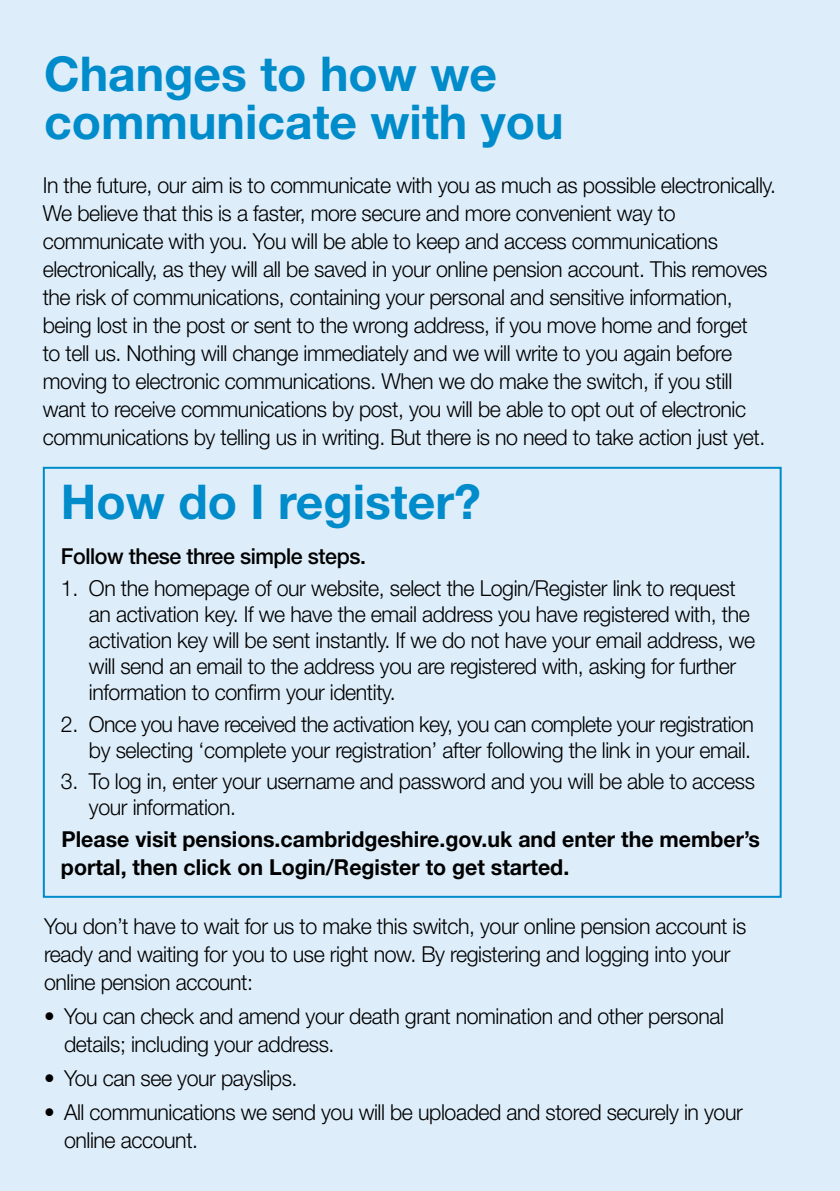
<style>
.page{position:relative;width:840px;height:1191px;background:#fff}
.page>*{position:absolute;margin:0;border:0;box-sizing:border-box;transform-origin:0 0}
.t1{font:700 48px/48px "Helvetica Neue LT";color:#008bcb}
.t2{font:300 22px/28px "Helvetica Neue LT";letter-spacing:-.02em;color:#000}
.t3{font:700 22px/28px "Helvetica Neue LT";color:#000}
.t4{font:500 22px "Helvetica Neue LT";letter-spacing:-.02em;color:#000}
</style>
<div class="page">
<div style="left:0;top:0;width:839px;height:1191px;background:#ddedf9"></div>
<div style="left:43px;top:467px;width:738px;height:430px;border:2px solid #008bcb"></div>
<h1 class="t1" style="left:44px;top:49px;width:520px">Changes to how we communicate with you</h1>
<p class="t2" style="left:43px;top:171px;width:734px">In the future, our aim is to communicate with you as much as possible electronically.<br>We believe that this is a faster, more secure and more convenient way to communicate with you. You will be able to keep and access communications electronically, as they will all be saved in your online pension account. This removes the risk of communications, containing your personal and sensitive information, being lost in the post or sent to the wrong address, if you move home and forget<br>to tell us. Nothing will change immediately and we will write to you again before moving to electronic communications. When we do make the switch, if you still want to receive communications by post, you will be able to opt out of electronic communications by telling us in writing. But there is no need to take action just yet.</p>
<h1 class="t1" style="left:61px;top:476px;width:421px">How do I register?</h1>
<p class="t4" style="left:61px;top:543px;width:306px">Follow these three simple steps.</p>
<p class="t2" style="left:89px;top:574px;width:667px;line-height:26px;text-indent:-28px">1. On the homepage of our website, select the Login/Register link to request an activation key. If we have the email address you have registered with, the activation key will be sent instantly. If we do not have your email address, we will send an email to the address you are registered with, asking for further information to confirm your identity.</p>
<p class="t2" style="left:61px;top:710px;width:694px;line-height:26px;text-align:right">2. Once you have received the activation key, you can complete your registration by selecting ‘complete your registration’ after following the link in your email.</p>
<p class="t2" style="left:89px;top:768px;width:667px;line-height:26px;text-indent:-28px">3. To log in, enter your username and password and you will be able to access your information.</p>
<p class="t3" style="left:61px;top:824px;width:700px">Please visit pensions.cambridgeshire.gov.uk and enter the member’s portal, then click on Login/Register to get started.</p>
<p class="t2" style="left:44px;top:912px;width:703px">You don’t have to wait for us to make this switch, your online pension account is ready and waiting for you to use right now. By registering and logging into your online pension account:</p>
<p class="t2" style="left:64px;top:1002px;width:661px;text-indent:-20px">• You can check and amend your death grant nomination and other personal details; including your address.</p>
<p class="t2" style="left:44px;top:1063px;width:255px">• You can see your payslips.</p>
<p class="t2" style="left:64px;top:1097px;width:679px;text-indent:-20px">• All communications we send you will be uploaded and stored securely in your online account.</p>
</div>
